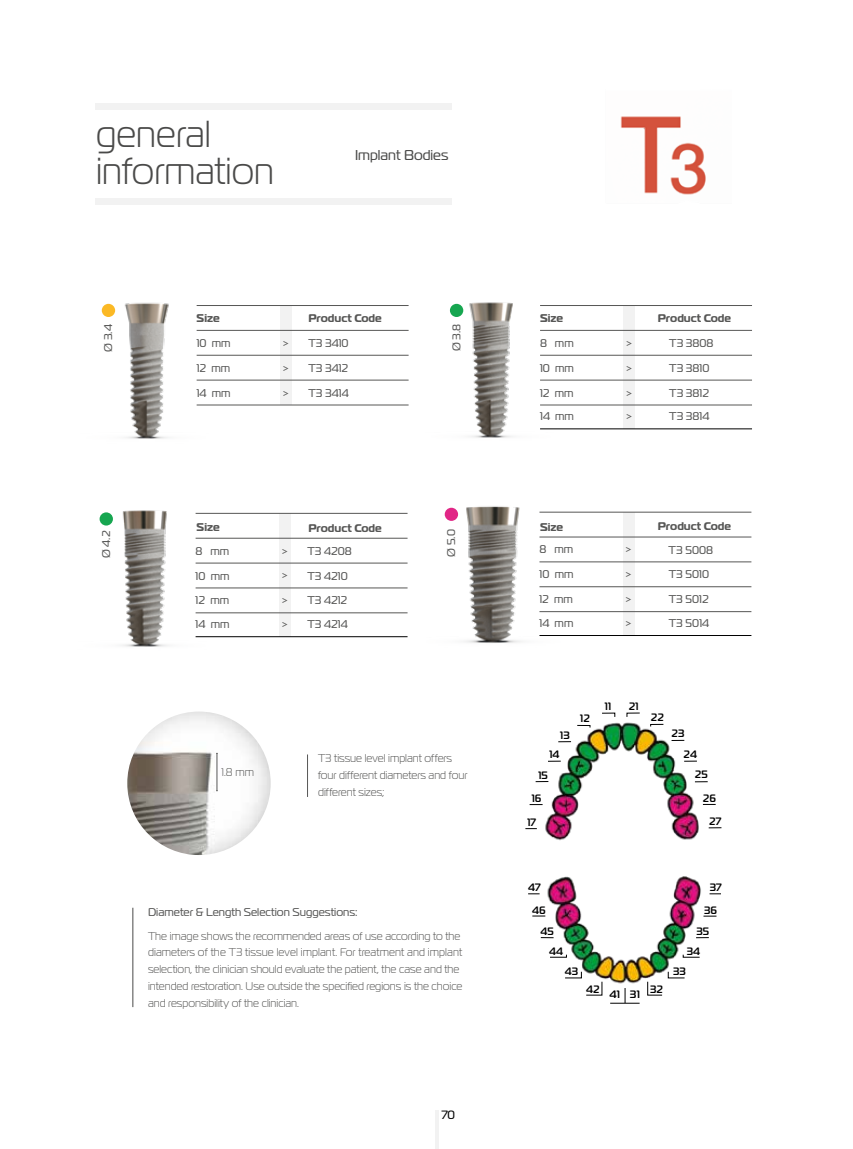
<style>
.page{position:relative;width:853px;height:1149px;background:#fff}
.page>*{position:absolute;margin:0;border:0;box-sizing:border-box;transform-origin:0 0}
.t1{font:300 37.5px/37.5px "Magistral";letter-spacing:.005em;color:#4a4a49}
.t2{font:14.25px "Magistral";color:#4a4a49}
.t3{font:12px "Magistral";color:#000}
.t4{font:300 11.25px/16.8px "Magistral";color:#575756}
.t5{font:11.25px "Magistral";color:#575756}
.t6{font:700 11.25px "Magistral";color:#575756}
.t7{font:700 11.1px "Magistral";color:#575756}
.t8{font:500 10.8px/21.3px "Magistral";color:#000;scale:.96 1}
.t9{font:500 10.8px "Magistral";color:#000}
</style>
<div class="page">
<hr style="left:435px;top:1109px;width:3px;height:39px;background:#f2f2f2">
<img style="left:127px;top:711px;width:144px;height:143px;border-radius:72px">
<img style="left:101px;top:302px;width:107px;height:137px">
<img style="left:449px;top:302px;width:104px;height:136px">
<img style="left:99px;top:510px;width:107px;height:137px">
<img style="left:446px;top:506px;width:115px;height:137px">
<div style="left:280px;top:305px;width:11px;height:99px;background:#f2f2f2"></div>
<div style="left:623px;top:305px;width:12px;height:124px;background:#f2f2f2"></div>
<div style="left:622px;top:512px;width:12px;height:123px;background:#f2f2f2"></div>
<div style="left:279px;top:513px;width:11px;height:123px;background:#f2f2f2"></div>
<hr style="left:197px;top:305px;width:211px;height:1px;background:#575756">
<hr style="left:197px;top:355px;width:211px;height:1px;background:#575756">
<hr style="left:197px;top:330px;width:211px;height:1px;background:#575756">
<hr style="left:197px;top:380px;width:211px;height:1px;background:#575756">
<hr style="left:540px;top:305px;width:212px;height:1px;background:#575756">
<hr style="left:540px;top:355px;width:212px;height:1px;background:#575756">
<hr style="left:540px;top:330px;width:212px;height:1px;background:#575756">
<hr style="left:540px;top:380px;width:212px;height:1px;background:#575756">
<hr style="left:539px;top:511px;width:212px;height:1px;background:#575756">
<hr style="left:539px;top:561px;width:212px;height:1px;background:#575756">
<hr style="left:539px;top:536px;width:212px;height:1px;background:#575756">
<hr style="left:539px;top:586px;width:212px;height:1px;background:#575756">
<hr style="left:195px;top:513px;width:212px;height:1px;background:#575756">
<hr style="left:195px;top:562px;width:212px;height:1px;background:#575756">
<hr style="left:195px;top:538px;width:212px;height:1px;background:#575756">
<hr style="left:195px;top:587px;width:212px;height:1px;background:#575756">
<hr style="left:197px;top:404px;width:211px;height:1px;background:#575756">
<hr style="left:540px;top:404px;width:212px;height:1px;background:#575756">
<hr style="left:539px;top:611px;width:212px;height:1px;background:#575756">
<hr style="left:195px;top:612px;width:212px;height:1px;background:#575756">
<hr style="left:540px;top:428px;width:212px;height:1px;background:#000">
<hr style="left:539px;top:635px;width:212px;height:1px;background:#000">
<hr style="left:195px;top:636px;width:212px;height:1px;background:#000">
<hr style="left:217px;top:753px;width:1px;height:37px;background:#575756">
<hr style="left:307px;top:754px;width:1px;height:42px;background:#575756">
<hr style="left:133px;top:907px;width:1px;height:99px;background:#4a4a49">
<img style="left:620px;top:116px;width:86px;height:79px">
<div style="left:102px;top:304px;width:13px;height:13px;background:#fbb925;border-radius:50%"></div>
<div style="left:100px;top:512px;width:13px;height:13px;background:#16a650;border-radius:50%"></div>
<div style="left:450px;top:304px;width:13px;height:13px;background:#16a650;border-radius:50%"></div>
<div style="left:444px;top:507px;width:14px;height:13px;background:#e12686;border-radius:50%"></div>
<div style="left:95px;top:103px;width:356px;height:7px;background:#f2f2f2"></div>
<div style="left:95px;top:198px;width:356px;height:6px;background:#f2f2f2"></div>
<img style="left:525px;top:712px;width:196px;height:283px">
<svg style="left:610px;top:987px;width:29px;height:16px"></svg>
<h1 class="t1" style="left:96px;top:114px;width:179px">general information</h1>
<p class="t2" style="left:355px;top:146px;width:95px">Implant Bodies</p>
<p class="t6" style="left:197px;top:311px;width:25px">Size</p>
<p class="t7" style="left:308px;top:311px;width:75px">Product Code</p>
<p class="t6" style="left:540px;top:311px;width:25px">Size</p>
<p class="t7" style="left:657px;top:311px;width:75px">Product Code</p>
<p class="t5" style="left:101px;top:352px;width:29px;rotate:-90deg">Ø 3.4</p>
<p class="t5" style="left:449px;top:351px;width:29px;rotate:-90deg">Ø 3.8</p>
<p class="t5" style="left:197px;top:336px;width:35px">10 mm</p>
<p class="t5" style="left:540px;top:336px;width:35px">8 mm</p>
<p class="t5" style="left:308px;top:336px;width:42px">T3 3410</p>
<p class="t5" style="left:669px;top:336px;width:46px">T3 3808</p>
<p class="t5" style="left:283px;top:336px;width:8px">&gt;</p>
<p class="t5" style="left:626px;top:336px;width:8px">&gt;</p>
<p class="t5" style="left:197px;top:361px;width:35px">12 mm</p>
<p class="t5" style="left:540px;top:361px;width:35px">10 mm</p>
<p class="t5" style="left:308px;top:361px;width:41px">T3 3412</p>
<p class="t5" style="left:669px;top:361px;width:42px">T3 3810</p>
<p class="t5" style="left:283px;top:361px;width:8px">&gt;</p>
<p class="t5" style="left:626px;top:361px;width:8px">&gt;</p>
<p class="t5" style="left:197px;top:385px;width:35px">14 mm</p>
<p class="t5" style="left:540px;top:385px;width:35px">12 mm</p>
<p class="t5" style="left:308px;top:385px;width:42px">T3 3414</p>
<p class="t5" style="left:669px;top:385px;width:41px">T3 3812</p>
<p class="t5" style="left:283px;top:385px;width:8px">&gt;</p>
<p class="t5" style="left:626px;top:385px;width:8px">&gt;</p>
<p class="t5" style="left:540px;top:409px;width:35px">14 mm</p>
<p class="t5" style="left:626px;top:409px;width:8px">&gt;</p>
<p class="t5" style="left:669px;top:409px;width:42px">T3 3814</p>
<p class="t7" style="left:308px;top:520px;width:75px">Product Code</p>
<p class="t7" style="left:657px;top:518px;width:75px">Product Code</p>
<p class="t6" style="left:197px;top:519px;width:25px">Size</p>
<p class="t6" style="left:540px;top:519px;width:25px">Size</p>
<p class="t5" style="left:99px;top:558px;width:29px;rotate:-90deg">Ø 4.2</p>
<p class="t5" style="left:444px;top:556px;width:29px;rotate:-90deg">Ø 5.0</p>
<p class="t5" style="left:196px;top:543px;width:35px">8 mm</p>
<p class="t5" style="left:539px;top:542px;width:35px">8 mm</p>
<p class="t5" style="left:307px;top:544px;width:46px">T3 4208</p>
<p class="t5" style="left:668px;top:543px;width:46px">T3 5008</p>
<p class="t5" style="left:282px;top:543px;width:8px">&gt;</p>
<p class="t5" style="left:625px;top:542px;width:8px">&gt;</p>
<p class="t5" style="left:196px;top:568px;width:35px">10 mm</p>
<p class="t5" style="left:539px;top:567px;width:35px">10 mm</p>
<p class="t5" style="left:307px;top:568px;width:42px">T3 4210</p>
<p class="t5" style="left:668px;top:567px;width:42px">T3 5010</p>
<p class="t5" style="left:282px;top:568px;width:8px">&gt;</p>
<p class="t5" style="left:625px;top:567px;width:8px">&gt;</p>
<p class="t5" style="left:307px;top:593px;width:41px">T3 4212</p>
<p class="t5" style="left:668px;top:592px;width:42px">T3 5012</p>
<p class="t5" style="left:196px;top:593px;width:35px">12 mm</p>
<p class="t5" style="left:539px;top:592px;width:35px">12 mm</p>
<p class="t5" style="left:282px;top:593px;width:8px">&gt;</p>
<p class="t5" style="left:625px;top:592px;width:8px">&gt;</p>
<p class="t5" style="left:196px;top:617px;width:35px">14 mm</p>
<p class="t5" style="left:539px;top:616px;width:35px">14 mm</p>
<p class="t5" style="left:307px;top:617px;width:42px">T3 4214</p>
<p class="t5" style="left:668px;top:616px;width:42px">T3 5014</p>
<p class="t5" style="left:282px;top:617px;width:8px">&gt;</p>
<p class="t5" style="left:625px;top:616px;width:8px">&gt;</p>
<p class="t8" style="left:605px;top:695px;width:8px">11</p>
<p class="t8" style="left:629px;top:695px;width:11px">21</p>
<p class="t8" style="left:580px;top:707px;width:11px">12</p>
<p class="t8" style="left:651px;top:706px;width:15px">22</p>
<p class="t4" style="left:221px;top:763px;width:34px">1.8 mm</p>
<p class="t4" style="left:318px;top:749px;width:151px">T3 tissue level implant offers four different diameters and four different sizes;</p>
<p class="t8" style="left:560px;top:724px;width:11px">13</p>
<p class="t8" style="left:549px;top:744px;width:12px">14</p>
<p class="t8" style="left:538px;top:764px;width:11px">15</p>
<p class="t8" style="left:531px;top:787px;width:12px">16</p>
<p class="t8" style="left:527px;top:811px;width:11px">17</p>
<p class="t8" style="left:683px;top:722px;width:16px;text-indent:-12px">23<br>24</p>
<p class="t8" style="left:695px;top:763px;width:15px">25</p>
<p class="t8" style="left:703px;top:787px;width:15px">26</p>
<p class="t8" style="left:709px;top:810px;width:14px">27</p>
<p class="t5" style="left:148px;top:904px;width:211px">Diameter &amp; Length Selection Suggestions:</p>
<p class="t4" style="left:148px;top:926px;width:316px">The image shows the recommended areas of use according to the diameters of the T3 tissue level implant. For treatment and implant selection, the clinician should evaluate the patient, the case and the intended restoration. Use outside the specified regions is the choice and responsibility of the clinician.</p>
<p class="t8" style="left:528px;top:875px;width:20px;line-height:22.6px;text-align:center">47<br>46</p>
<p class="t8" style="left:549px;top:921px;width:16px;line-height:19.5px;text-indent:-9px">45<br>44</p>
<p class="t8" style="left:564px;top:960px;width:15px">43</p>
<p class="t8" style="left:586px;top:978px;width:16px">42</p>
<p class="t9" style="left:609px;top:987px;width:32px">41 31</p>
<p class="t8" style="left:650px;top:977px;width:15px">32</p>
<p class="t8" style="left:709px;top:876px;width:14px">37</p>
<p class="t8" style="left:704px;top:899px;width:15px">36</p>
<p class="t8" style="left:696px;top:920px;width:15px">35</p>
<p class="t8" style="left:686px;top:940px;width:15px">34</p>
<p class="t8" style="left:673px;top:960px;width:15px">33</p>
<p class="t3" style="left:441px;top:1106px;width:15px">70</p>
</div>
